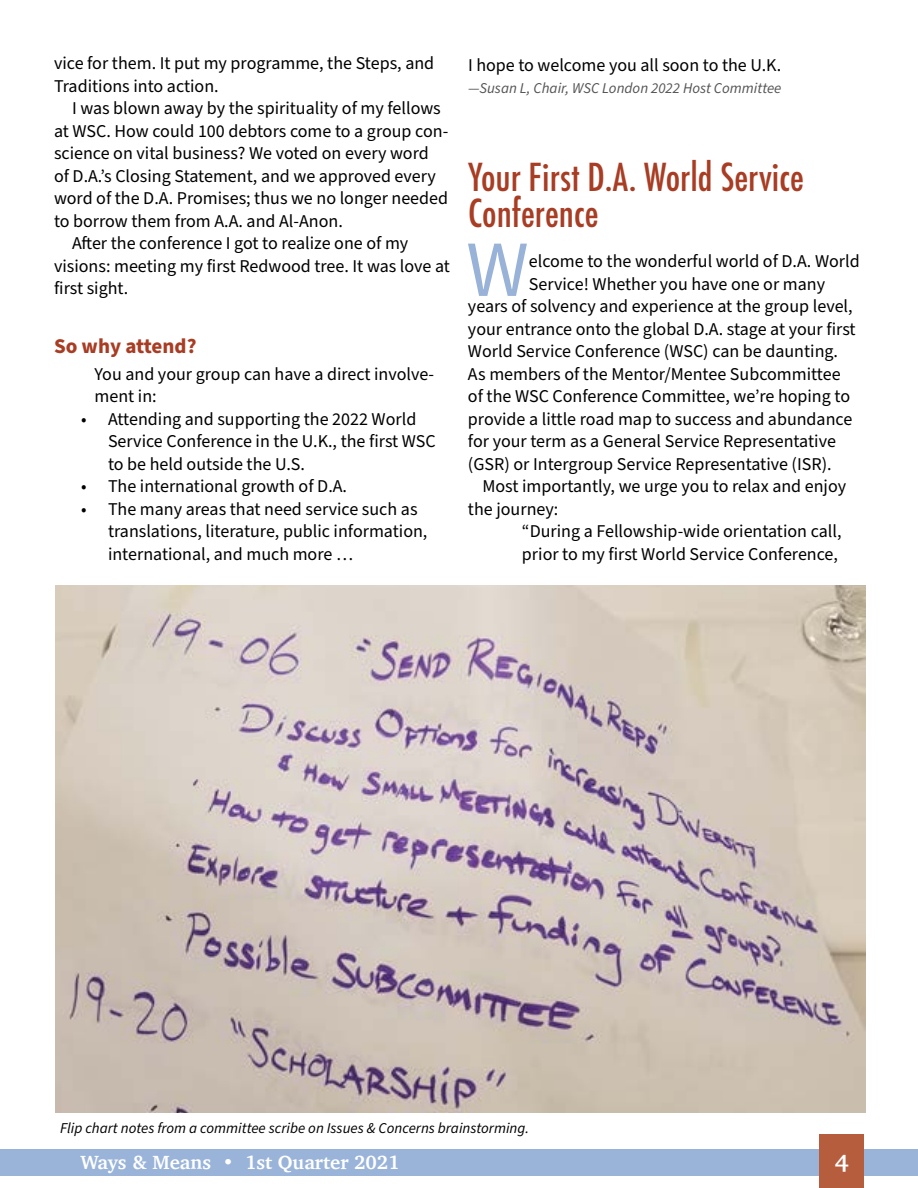
<style>
.page{position:relative;width:918px;height:1188px;background:#fff}
.page>*{position:absolute;margin:0;border:0;box-sizing:border-box;transform-origin:0 0}
.t1{font:79.8px "Source Sans Pro";color:#99b2d8}
.t2{font:500 condensed 37.5px/36px "Futura";color:#a83d24}
.t3{font:700 24px "Charter";color:#fff}
.t4{font:700 21px "Source Sans Pro";color:#a83d24}
.t5{font:700 19.5px "Charter";color:#fff}
.t6{font:18px/22.5px "Source Sans Pro";color:#000}
.t7{font:italic 15px "Source Sans Pro";color:#000}
.t8{font:italic 15px "Source Sans Pro";color:#545456}
</style>
<div class="page">
<div style="left:0;top:1150px;width:918px;height:26px;background:#9ab4d9"></div>
<div style="left:819px;top:1134px;width:45px;height:54px;background:#b55d3d"></div>
<img style="left:56px;top:585px;width:809px;height:528px">
<p class="t6" style="left:54px;top:53px;width:382px">vice for them. It put my programme, the Steps, and<br>Traditions into action.</p>
<p class="t6" style="left:72px;top:98px;width:370px">I was blown away by the spirituality of my fellows</p>
<p class="t6" style="left:54px;top:120px;width:396px">at WSC. How could 100 debtors come to a group con-</p>
<p class="t6" style="left:54px;top:143px;width:376px">science on vital business? We voted on every word</p>
<p class="t6" style="left:54px;top:165px;width:384px">of D.A.’s Closing Statement, and we approved every</p>
<p class="t6" style="left:54px;top:188px;width:396px">word of the D.A. Promises; thus we no longer needed</p>
<p class="t6" style="left:54px;top:210px;width:290px">to borrow them from A.A. and Al-Anon.</p>
<p class="t6" style="left:72px;top:233px;width:338px">After the conference I got to realize one of my</p>
<p class="t6" style="left:54px;top:255px;width:398px">visions: meeting my first Redwood tree. It was love at</p>
<p class="t6" style="left:54px;top:278px;width:76px">first sight.</p>
<p class="t4" style="left:54px;top:332px;width:144px">So why attend?</p>
<p class="t6" style="left:94px;top:363px;width:341px">You and your group can have a direct involve&shy;ment in:</p>
<p class="t6" style="left:108px;top:408px;width:329px;text-indent:-27px">• Attending and supporting the 2022 World<br>Service Conference in the U.K., the first WSC to be held outside the U.S.</p>
<p class="t6" style="left:81px;top:476px;width:268px">• The international growth of D.A.</p>
<p class="t6" style="left:108px;top:498px;width:321px;text-indent:-27px">• The many areas that need service such as translations, literature, public information, international, and much more …</p>
<p class="t6" style="left:468px;top:54px;width:315px">I hope to welcome you all soon to the U.K.</p>
<p class="t8" style="left:468px;top:78px;width:315px">—Susan L, Chair, WSC London 2022 Host Committee</p>
<h2 class="t2" style="left:468px;top:159px;width:337px">Your First D.A. World Service<br>Conference</h2>
<h1 class="t1" style="left:466px;top:216px;width:64px">W</h1>
<p class="t6" style="left:529px;top:251px;width:332px">elcome to the wonderful world of D.A. World</p>
<p class="t6" style="left:529px;top:273px;width:298px">Service! Whether you have one or many</p>
<p class="t6" style="left:468px;top:296px;width:386px">years of solvency and experience at the group level,</p>
<p class="t6" style="left:468px;top:318px;width:389px">your entrance onto the global D.A. stage at your first</p>
<p class="t6" style="left:468px;top:341px;width:372px">World Service Conference (WSC) can be daunting.</p>
<p class="t6" style="left:468px;top:363px;width:374px">As members of the Mentor/Mentee Subcommittee</p>
<p class="t6" style="left:468px;top:386px;width:384px">of the WSC Conference Committee, we’re hoping to</p>
<p class="t6" style="left:468px;top:408px;width:386px">provide a little road map to success and abundance</p>
<p class="t6" style="left:468px;top:431px;width:369px">for your term as a General Service Representative</p>
<p class="t6" style="left:468px;top:453px;width:365px">(GSR) or Intergroup Service Representative (ISR).</p>
<p class="t6" style="left:482px;top:476px;width:365px">Most importantly, we urge you to relax and enjoy</p>
<p class="t6" style="left:468px;top:498px;width:92px">the journey:</p>
<p class="t6" style="left:522px;top:521px;width:321px">“During a Fellowship-wide orientation call,</p>
<p class="t6" style="left:522px;top:543px;width:318px">prior to my first World Service Conference,</p>
<p class="t7" style="left:60px;top:1118px;width:471px">Flip chart notes from a committee scribe on Issues &amp; Concerns brainstorming.</p>
<p class="t5" style="left:81px;top:1145px;width:320px">Ways &amp; Means • 1st Quarter 2021</p>
<h3 class="t3" style="left:835px;top:1142px;width:15px">4</h3>
</div>
